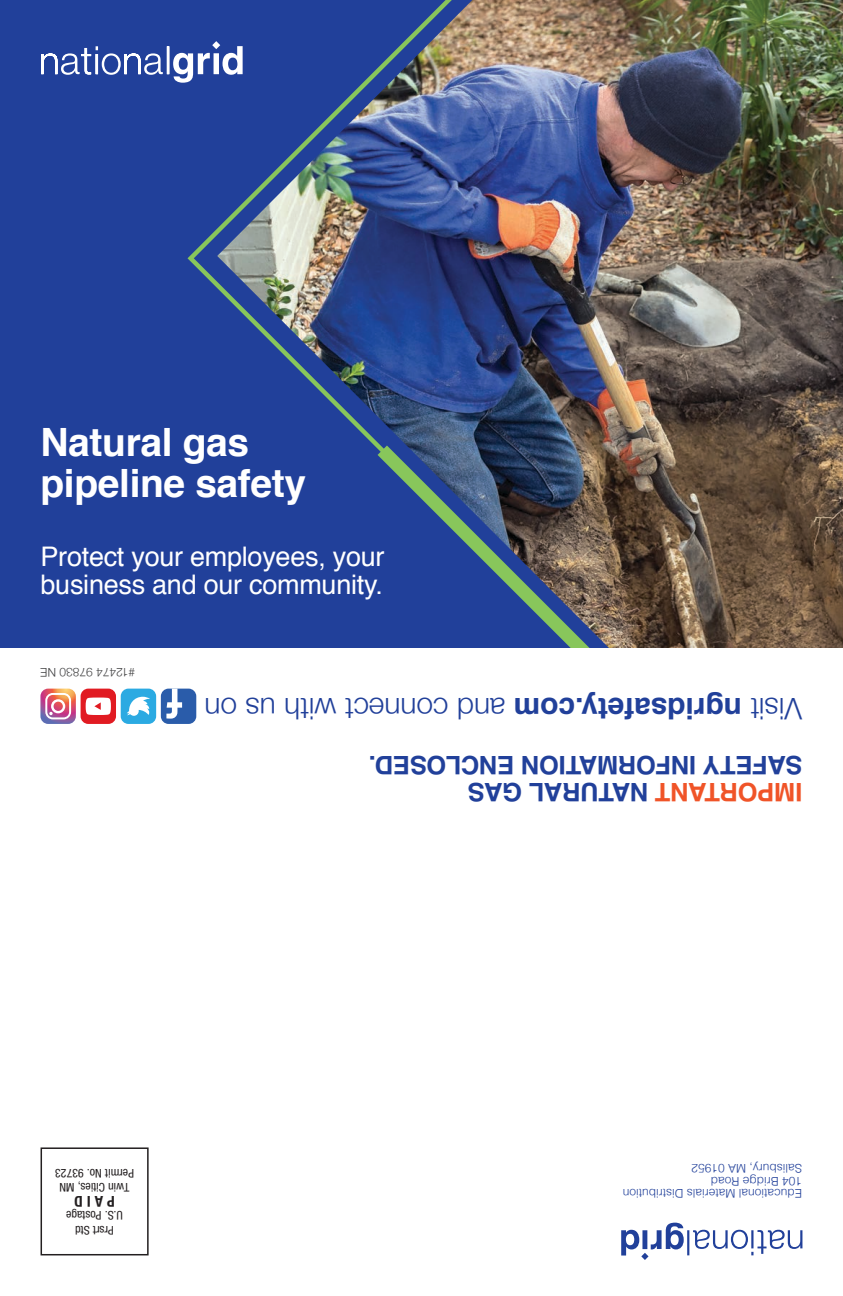
<style>
.page{position:relative;width:843px;height:1296px;background:#fff}
.page>*{position:absolute;margin:0;border:0;box-sizing:border-box;transform-origin:0 0}
.Standards_callout_he{font:700 39px/41px "Helvetica";letter-spacing:-.01em;color:#fff}
.t1{font:300 29.85px "Helvetica Neue";color:#21409a}
.Standards_callout_he-2{font:27px/28.3px "Helvetica";letter-spacing:-.01em;color:#fff}
.subhead{font:700 25.5px/26.8px "Helvetica";letter-spacing:-.01em;color:#21409a}
.t2{font:700 condensed 15px "Helvetica Neue LT Std";color:#231f20}
.t3{font:300 12px/12.6px "Helvetica";color:#21409a}
.t4{font:condensed 12px/14.2px "Helvetica Neue LT Std";color:#231f20;text-align:center}
.Kit{font:300 12px "Helvetica Neue";color:#414142}
.s1{font-family:"Helvetica";font-weight:700}
.s2{color:#f05428}
</style>
<div class="page">
<img style="left:609px;top:0;width:233px;height:648px">
<svg style="left:0;top:0;width:609px;height:648px;background:#294495"></svg>
<img style="left:187px;top:0;width:402px;height:648px">
<svg style="left:41px;top:41px;width:201px;height:42px"></svg>
<svg style="left:621px;top:1223px;width:181px;height:37px"></svg>
<div style="left:41px;top:1147px;width:108px;height:108px;border:2px solid #231f20"></div>
<svg style="left:46px;top:688px;width:150px;height:36px"></svg>
<div style="left:121px;top:689px;width:35px;height:35px;background:#2baae2;border-radius:8px"></div>
<svg style="left:127px;top:697px;width:23px;height:19px"></svg>
<div style="left:161px;top:689px;width:35px;height:35px;background:#2a5caa;border-radius:8px"></div>
<svg style="left:166px;top:689px;width:16px;height:30px"></svg>
<div style="left:81px;top:689px;width:35px;height:35px;background:#e11b22;border-radius:8px"></div>
<svg style="left:86px;top:698px;width:25px;height:17px"></svg>
<svg style="left:40px;top:689px;width:36px;height:35px"></svg>
<p class="Standards_callout_he" style="left:40px;top:422px;width:267px">Natural gas pipeline safety</p>
<p class="Standards_callout_he-2" style="left:40px;top:543px;width:345px">Protect your employees, your business and our community.</p>
<p class="Kit" style="left:135px;top:682px;width:96px;rotate:-180deg">#12474 97830 NE</p>
<p class="t1" style="left:802px;top:733px;width:599px;rotate:-180deg">Visit <span class="s1">ngridsafety.com</span> and connect with us on</p>
<p class="subhead" style="left:802px;top:805px;width:435px;rotate:-180deg"><span class="s2">IMPORTANT</span> NATURAL GAS<br>SAFETY INFORMATION ENCLOSED.</p>
<p class="t4" style="left:134px;top:1194px;width:80px;rotate:-180deg">Twin Cities, MN<br>Permit No. 93723</p>
<p class="t2" style="left:115px;top:1210px;width:42px;rotate:-180deg">P A I D</p>
<p class="t4" style="left:123px;top:1237px;width:58px;rotate:-180deg">Prsrt Std<br>U.S. Postage</p>
<p class="t3" style="left:802px;top:1201px;width:181px;rotate:-180deg">Educational Materials Distribution<br>104 Bridge Road<br>Salisbury, MA 01952</p>
</div>
